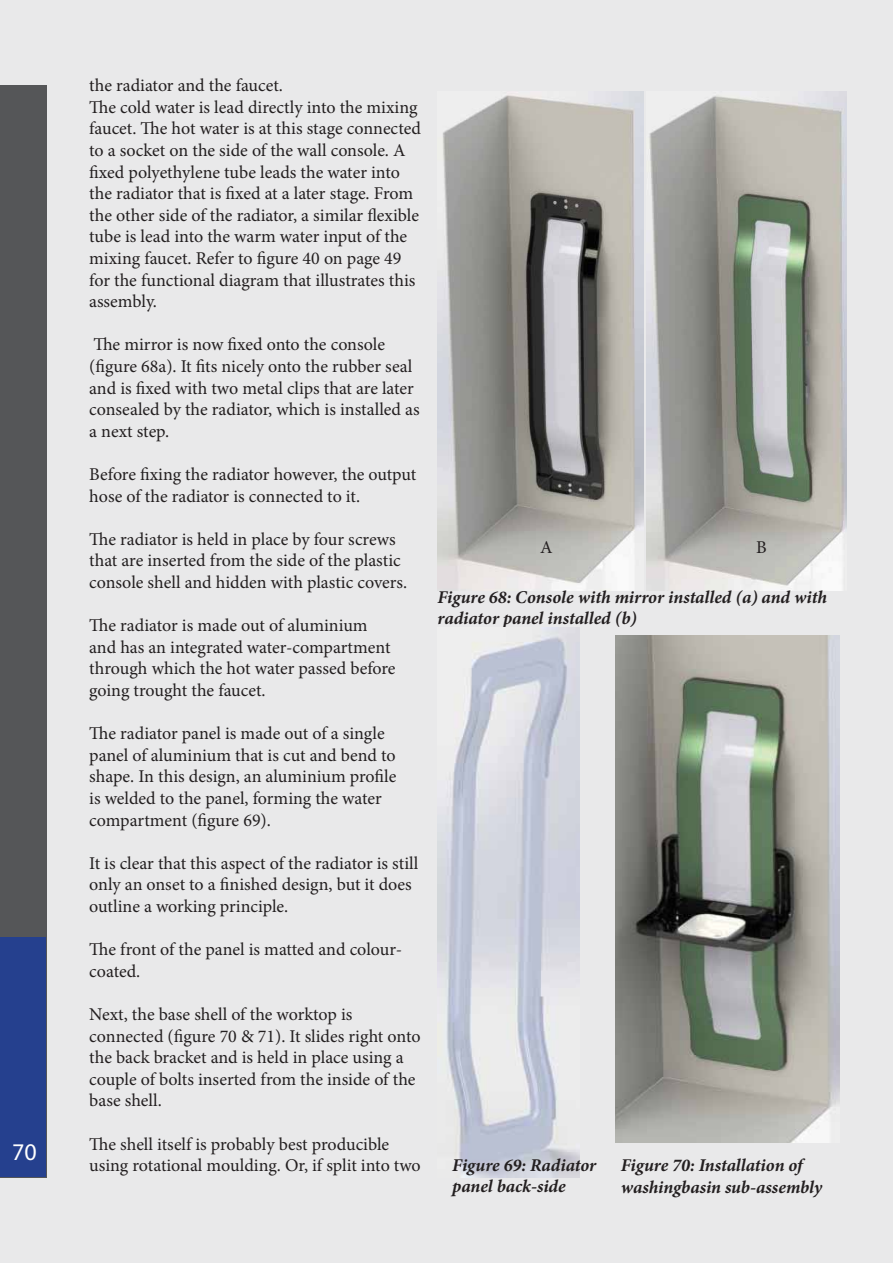
<style>
.page{position:relative;width:893px;height:1263px;background:#e9e9ea}
.page>*{position:absolute;margin:0;border:0;box-sizing:border-box;transform-origin:0 0}
.t1{font:24px "Myriad Pro";color:#fff}
.t2{font:18px/21.6px "Minion Pro";color:#231f20}
.t3{font:italic 700 18px/21.6px "Minion Pro";color:#231f20}
</style>
<div class="page">
<div style="left:0;top:85px;width:47px;height:1093px;background:#555658"></div>
<div style="left:1px;top:937px;width:45px;height:240px;background:#25408e"></div>
<img style="left:437px;top:91px;width:207px;height:499px">
<img style="left:647px;top:91px;width:199px;height:500px">
<img style="left:437px;top:627px;width:142px;height:551px">
<img style="left:615px;top:635px;width:224px;height:507px">
<h1 class="t1" style="left:12px;top:1143px;width:26px">70</h1>
<p class="t2" style="left:89px;top:76px;width:333px">the radiator and the faucet.<br>The cold water is lead directly into the mixing faucet. The hot water is at this stage connected to a socket on the side of the wall console. A fixed polyethylene tube leads the water into the radiator that is fixed at a later stage. From the other side of the radiator, a similar flexible tube is lead into the warm water input of the mixing faucet. Refer to figure 40 on page 49 for the functional diagram that illustrates this assembly.</p>
<p class="t2" style="left:89px;top:335px;width:332px">The mirror is now fixed onto the console (figure 68a). It fits nicely onto the rubber seal and is fixed with two metal clips that are later consealed by the radiator, which is installed as a next step.</p>
<p class="t2" style="left:89px;top:465px;width:329px">Before fixing the radiator however, the output hose of the radiator is connected to it.</p>
<p class="t2" style="left:89px;top:530px;width:319px">The radiator is held in place by four screws that are inserted from the side of the plastic console shell and hidden with plastic covers.</p>
<p class="t2" style="left:89px;top:616px;width:308px">The radiator is made out of aluminium and has an integrated water-compartment through which the hot water passed before going trought the faucet.</p>
<p class="t2" style="left:89px;top:724px;width:309px">The radiator panel is made out of a single panel of aluminium that is cut and bend to shape. In this design, an aluminium profile is welded to the panel, forming the water compartment (figure 69).</p>
<p class="t2" style="left:89px;top:854px;width:331px">It is clear that this aspect of the radiator is still only an onset to a finished design, but it does outline a working principle.</p>
<p class="t2" style="left:89px;top:940px;width:314px">The front of the panel is matted and colour&shy;coated.</p>
<p class="t2" style="left:89px;top:1005px;width:333px">Next, the base shell of the worktop is connected (figure 70 &amp; 71). It slides right onto the back bracket and is held in place using a couple of bolts inserted from the inside of the base shell.</p>
<p class="t2" style="left:89px;top:1134px;width:333px">The shell itself is probably best producible using rotational moulding. Or, if split into two</p>
<p class="t2" style="left:540px;top:538px;width:14px">A</p>
<p class="t2" style="left:756px;top:538px;width:12px">B</p>
<p class="t3" style="left:437px;top:588px;width:391px">Figure 68: Console with mirror installed (a) and with radiator panel installed (b)</p>
<p class="t3" style="left:452px;top:1155px;width:145px">Figure 69: Radiator panel back-side</p>
<p class="t3" style="left:621px;top:1156px;width:203px">Figure 70: Installation of washingbasin sub-assembly</p>
</div>
